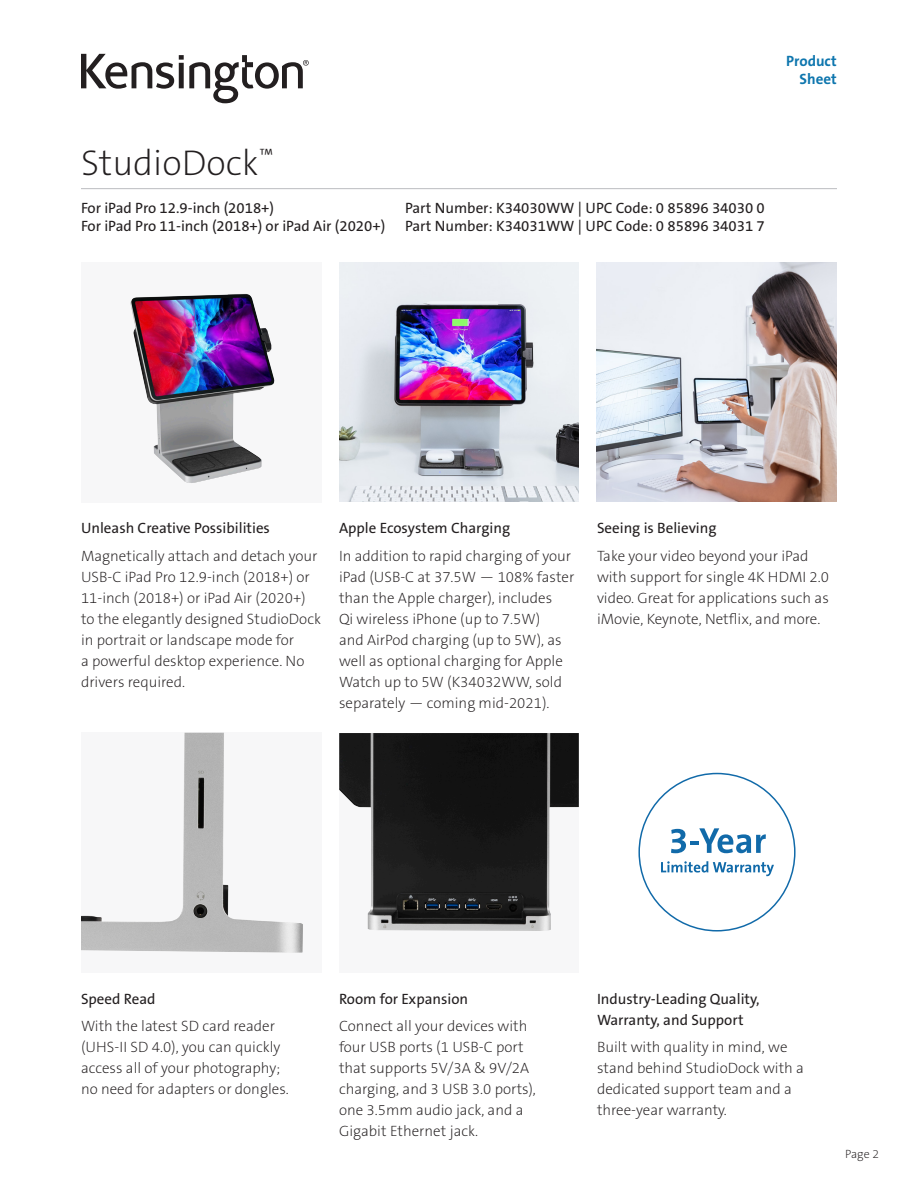
<style>
.page{position:relative;width:918px;height:1188px;background:#fff}
.page>*{position:absolute;margin:0;border:0;box-sizing:border-box;transform-origin:0 0}
.Main_Header{font:36px "The Sans KENSINGTON2 XL";color:#231f20}
.Body{font:15px/21px "The Sans KENSINGTON2 XL";color:#231f20}
.Part_No__UPC{font:15px "The Sans KENSINGTON5 Rg";color:#231f20}
.Body-2{font:15px/21px "The Sans KENSINGTON5 Rg";color:#231f20}
.Part_No__UPC-2{font:15px "The Sans KENSINGTON7 Bd";color:#0e76ae}
.Body-3{font:12px "The Sans KENSINGTON2 XL";color:#231f20}
</style>
<div class="page">
<svg style="left:81px;top:54px;width:228px;height:49px"></svg>
<hr style="left:81px;top:188px;width:756px;height:1px;background:#bcbdc0">
<div style="left:81px;top:262px;width:240px;height:240px;background:#f7f7f8"></div>
<img style="left:130px;top:294px;width:145px;height:189px">
<div style="left:81px;top:733px;width:240px;height:240px;background:#f7f7f8"></div>
<img style="left:81px;top:733px;width:222px;height:220px">
<img style="left:339px;top:262px;width:240px;height:240px">
<div style="left:339px;top:733px;width:240px;height:240px;background:#f7f7f8"></div>
<img style="left:339px;top:733px;width:240px;height:198px">
<img style="left:597px;top:262px;width:239px;height:240px">
<svg style="left:671px;top:828px;width:95px;height:25px"></svg>
<svg style="left:661px;top:861px;width:113px;height:15px"></svg>
<p class="Part_No__UPC-2" style="left:786px;top:53px;width:52px">Product</p>
<p class="Part_No__UPC-2" style="left:800px;top:71px;width:39px">Sheet</p>
<p class="Main_Header" style="left:81px;top:143px;width:194px">StudioDock<sup>™</sup></p>
<p class="Part_No__UPC" style="left:81px;top:200px;width:195px">For iPad Pro 12.9-inch (2018+)</p>
<p class="Part_No__UPC" style="left:405px;top:200px;width:361px">Part Number: K34030WW | UPC Code: 0 85896 34030 0</p>
<p class="Part_No__UPC" style="left:81px;top:218px;width:306px">For iPad Pro 11-inch (2018+) or iPad Air (2020+)</p>
<p class="Part_No__UPC" style="left:405px;top:218px;width:361px">Part Number: K34031WW | UPC Code: 0 85896 34031 7</p>
<p class="Body-2" style="left:81px;top:518px;width:191px">Unleash Creative Possibilities</p>
<p class="Body" style="left:81px;top:545px;width:242px">Magnetically attach and detach your USB-C iPad Pro 12.9-inch (2018+) or 11-inch (2018+) or iPad Air (2020+) to the elegantly designed StudioDock in portrait or landscape mode for<br>a powerful desktop experience. No drivers required.</p>
<p class="Body-2" style="left:339px;top:518px;width:173px">Apple Ecosystem Charging</p>
<p class="Body" style="left:339px;top:545px;width:237px">In addition to rapid charging of your iPad (USB-C at 37.5W — 108% faster than the Apple charger), includes<br>Qi wireless iPhone (up to 7.5W)<br>and AirPod charging (up to 5W), as well as optional charging for Apple Watch up to 5W (K34032WW, sold separately — coming mid-2021).</p>
<p class="Body-2" style="left:597px;top:518px;width:121px">Seeing is Believing</p>
<p class="Body" style="left:597px;top:545px;width:234px">Take your video beyond your iPad with support for single 4K HDMI 2.0 video. Great for applications such as iMovie, Keynote, Netflix, and more.</p>
<p class="Body-2" style="left:81px;top:989px;width:76px">Speed Read</p>
<p class="Body" style="left:81px;top:1016px;width:209px">With the latest SD card reader (UHS-II SD 4.0), you can quickly access all of your photography; no need for adapters or dongles.</p>
<p class="Body-2" style="left:339px;top:989px;width:131px">Room for Expansion</p>
<p class="Body" style="left:339px;top:1016px;width:198px">Connect all your devices with four USB ports (1 USB-C port that supports 5V/3A &amp; 9V/2A charging, and 3 USB 3.0 ports), one 3.5mm audio jack, and a<br>Gigabit Ethernet jack.</p>
<p class="Body-2" style="left:597px;top:989px;width:164px">Industry-Leading Quality,<br>Warranty, and Support</p>
<p class="Body" style="left:597px;top:1037px;width:209px">Built with quality in mind, we stand behind StudioDock with a dedicated support team and a three-year warranty.</p>
<p class="Body-3" style="left:845px;top:1147px;width:35px">Page 2</p>
</div>
